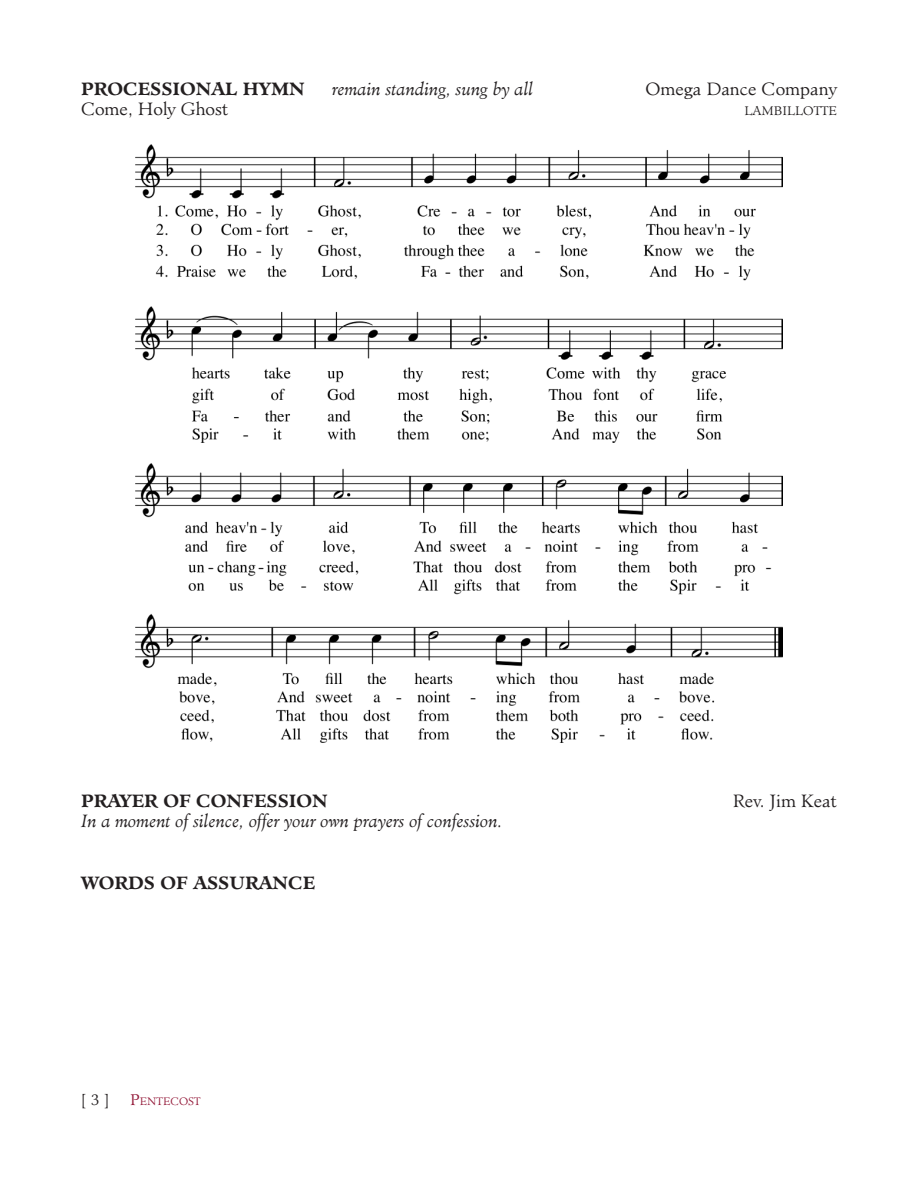
<style>
.page{position:relative;width:918px;height:1188px;background:#fff}
.page>*{position:absolute;margin:0;border:0;box-sizing:border-box;transform-origin:0 0}
.t1{font:italic 300 17.25px "Minister Std";color:#231f20}
.t2{font:700 17.25px "Minister Std";color:#231f20}
.t3{font:300 17.25px "Minister Std";color:#231f20}
.t4{font:300 15px "Minister Std";color:#231f20}
.t5{font:300 12.15px "Minister Std";color:#231f20}
.t6{font:300 10.5px "Minister Std";color:#931838}
.s1{font-size:15px}
</style>
<div class="page">
<img style="left:135px;top:144px;width:648px;height:599px">
<p class="t2" style="left:81px;top:78px;width:225px">PROCESSIONAL HYMN</p>
<p class="t1" style="left:332px;top:78px;width:203px">remain standing, sung by all</p>
<p class="t3" style="left:645px;top:78px;width:193px">Omega Dance Company</p>
<p class="t3" style="left:81px;top:99px;width:149px">Come, Holy Ghost</p>
<p class="t5" style="left:744px;top:104px;width:94px">LAMBILLOTTE</p>
<p class="t2" style="left:81px;top:790px;width:248px">PRAYER OF CONFESSION</p>
<p class="t3" style="left:733px;top:790px;width:106px">Rev. Jim Keat</p>
<p class="t1" style="left:81px;top:811px;width:423px">In a moment of silence, offer your own prayers of confession.</p>
<p class="t2" style="left:81px;top:872px;width:236px">WORDS OF ASSURANCE</p>
<p class="t4" style="left:81px;top:1090px;width:30px">[ 3 ]</p>
<p class="t6" style="left:130px;top:1095px;width:72px"><span class="s1">P</span>ENTECOST</p>
</div>
